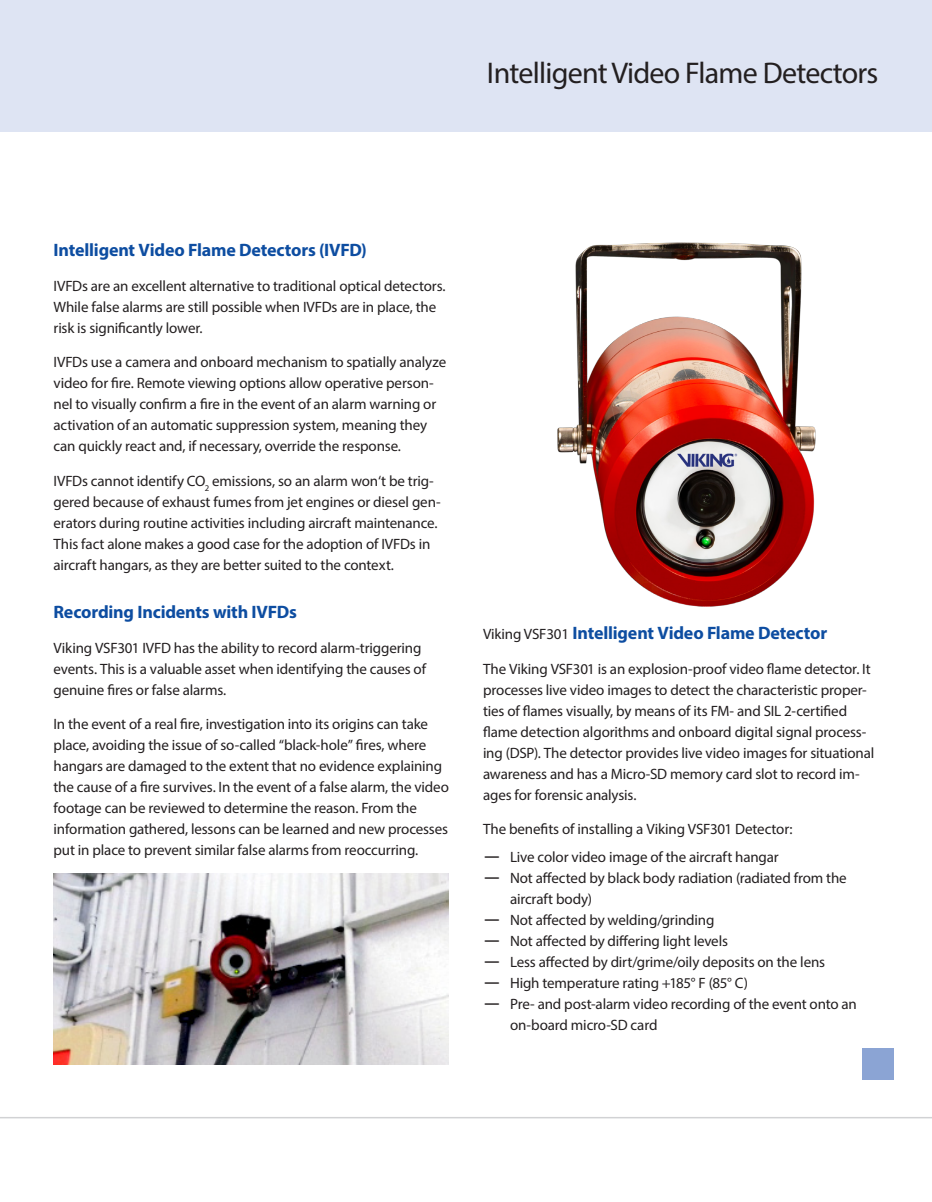
<style>
.page{position:relative;width:932px;height:1202px;background:#fff}
.page>*{position:absolute;margin:0;border:0;box-sizing:border-box;transform-origin:0 0}
.t1{font:30px "Myriad Pro";letter-spacing:-.025em;color:#231f20}
.t2{font:700 18px "Myriad Pro";letter-spacing:-.01em;color:#0d4da1}
.t3{font:15px/21px "Myriad Pro";letter-spacing:-.01em;color:#231f20}
.s1{font-weight:400;font-size:15px;color:#231f20}
.s2{font-weight:700}
</style>
<div class="page">
<div style="left:0;top:0;width:932px;height:131px;background:#dee4f3"></div>
<hr style="left:0;top:1116px;width:932px;height:2px;background:#d1d2d4">
<div style="left:862px;top:1048px;width:32px;height:31px;background:#8ba4d4"></div>
<img style="left:557px;top:243px;width:258px;height:363px">
<img style="left:54px;top:873px;width:395px;height:191px">
<p class="t1" style="left:487px;top:55px;width:393px">Intelligent Video Flame Detectors</p>
<p class="t2" style="left:54px;top:238px;width:315px">Intelligent Video Flame Detectors (IVFD)</p>
<p class="t3" style="left:54px;top:275px;width:393px">IVFDs are an excellent alternative to traditional optical detectors.<br>While false alarms are still possible when IVFDs are in place, the risk is significantly lower.</p>
<p class="t3" style="left:54px;top:351px;width:394px">IVFDs use a camera and onboard mechanism to spatially analyze video for fire. Remote viewing options allow operative person&shy;nel to visually confirm a fire in the event of an alarm warning or activation of an automatic suppression system, meaning they can quickly react and, if necessary, override the response.</p>
<p class="t3" style="left:54px;top:470px;width:388px">IVFDs cannot identify CO<sub>2</sub> emissions, so an alarm won‘t be trig&shy;gered because of exhaust fumes from jet engines or diesel gen&shy;erators during routine activities including aircraft maintenance.<br>This fact alone makes a good case for the adoption of IVFDs in aircraft hangars, as they are better suited to the context.</p>
<p class="t2" style="left:54px;top:600px;width:245px">Recording Incidents with IVFDs</p>
<p class="t3" style="left:54px;top:636px;width:374px">Viking VSF301 IVFD has the ability to record alarm-triggering events. This is a valuable asset when identifying the causes of genuine fires or false alarms.</p>
<p class="t3" style="left:54px;top:713px;width:397px">In the event of a real fire, investigation into its origins can take place, avoiding the issue of so-called “black-hole” fires, where hangars are damaged to the extent that no evidence explaining the cause of a fire survives. In the event of a false alarm, the video footage can be reviewed to determine the reason. From the information gathered, lessons can be learned and new processes put in place to prevent similar false alarms from reoccurring.</p>
<p class="t2" style="left:483px;top:621px;width:345px"><span class="s1">Viking VSF301</span> Intelligent Video Flame Detector</p>
<p class="t3" style="left:483px;top:658px;width:393px">The Viking VSF301 is an explosion-proof video flame detector. It processes live video images to detect the characteristic proper&shy;ties of flames visually, by means of its FM- and SIL 2-certified flame detection algorithms and onboard digital signal process&shy;ing (DSP). The detector provides live video images for situational awareness and has a Micro-SD memory card slot to record im&shy;ages for forensic analysis.</p>
<p class="t3" style="left:483px;top:818px;width:311px">The benefits of installing a Viking VSF301 Detector:</p>
<p class="t3" style="left:484px;top:846px;width:296px"><span class="s2">Ū</span> Live color video image of the aircraft hangar</p>
<p class="t3" style="left:510px;top:867px;width:338px;text-indent:-26px"><span class="s2">Ū</span> Not affected by black body radiation (radiated from the aircraft body)</p>
<p class="t3" style="left:484px;top:909px;width:231px"><span class="s2">Ū</span> Not affected by welding/grinding</p>
<p class="t3" style="left:484px;top:930px;width:245px"><span class="s2">Ū</span> Not affected by differing light levels</p>
<p class="t3" style="left:484px;top:951px;width:342px"><span class="s2">Ū</span> Less affected by dirt/grime/oily deposits on the lens</p>
<p class="t3" style="left:484px;top:972px;width:265px"><span class="s2">Ū</span> High temperature rating +185° F (85° C)</p>
<p class="t3" style="left:510px;top:993px;width:348px;text-indent:-26px"><span class="s2">Ū</span> Pre- and post-alarm video recording of the event onto an on-board micro-SD card</p>
</div>
